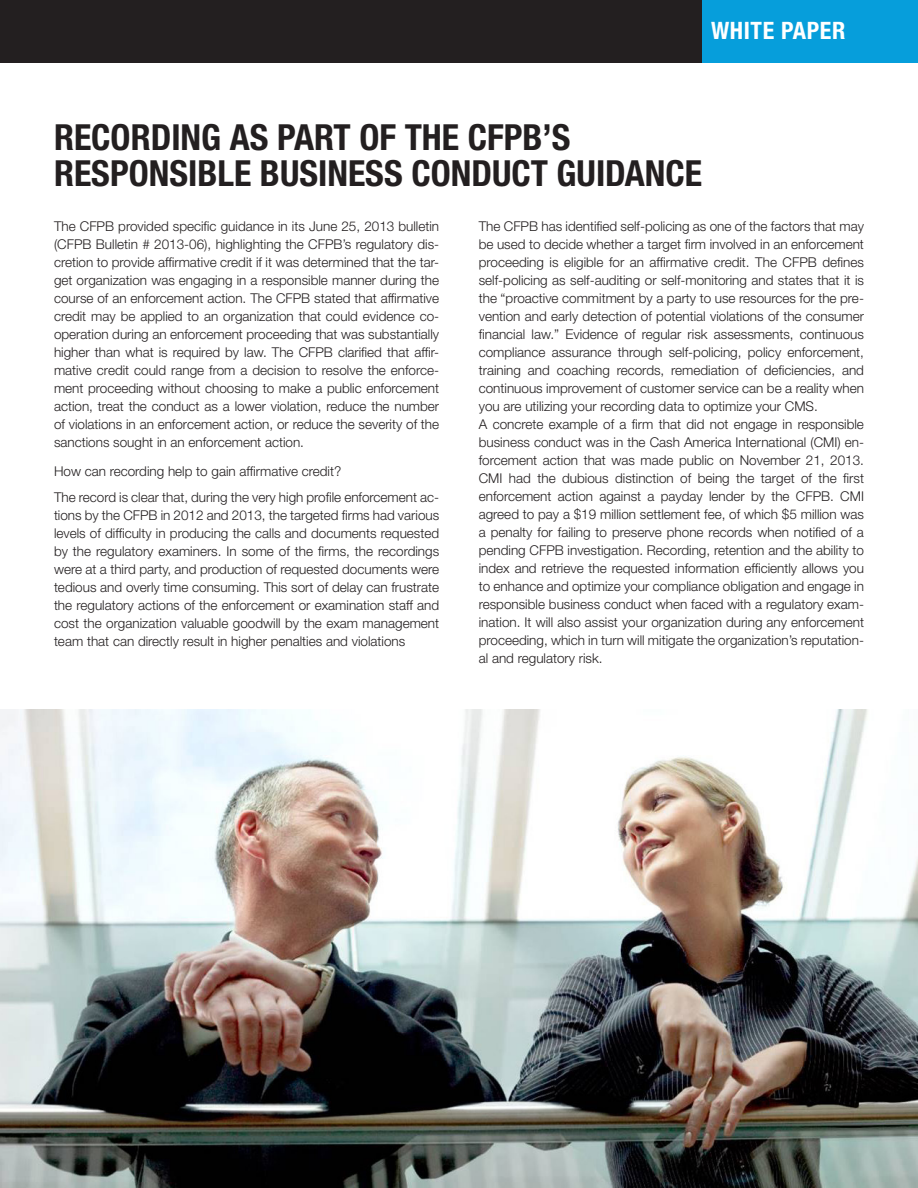
<style>
.page{position:relative;width:918px;height:1188px;background:#fff}
.page>*{position:absolute;margin:0;border:0;box-sizing:border-box;transform-origin:0 0}
.t1{font:700 condensed 36px "Helvetica Neue LT Std";color:#231f20}
.H1_TITLE_COVER_PAGE{font:700 condensed 24px "Helvetica Neue LT Std";letter-spacing:.025em;color:#fff}
.t2{font:300 13.5px/18px "Helvetica Neue LT Std";color:#231f20;text-align:justify}
</style>
<div class="page">
<div style="left:0;top:0;width:918px;height:63px;background:#231f20"></div>
<div style="left:702px;top:0;width:216px;height:63px;background:#069edb"></div>
<hr style="left:917px;top:0;width:1px;height:63px;background:#231f20">
<img style="left:0;top:710px;width:918px;height:478px">
<p class="H1_TITLE_COVER_PAGE" style="left:711px;top:16px;width:136px">WHITE PAPER</p>
<p class="t1" style="left:54px;top:116px;width:518px">RECORDING AS PART OF THE CFPB’S</p>
<p class="t1" style="left:54px;top:152px;width:650px">RESPONSIBLE BUSINESS CONDUCT GUIDANCE</p>
<p class="t2" style="left:54px;top:217px;width:387px">The CFPB provided specific guidance in its June 25, 2013 bulletin (CFPB Bulletin # 2013-06), highlighting the CFPB’s regulatory dis&shy;cretion to provide affirmative credit if it was determined that the tar&shy;get organization was engaging in a responsible manner during the course of an enforcement action. The CFPB stated that affirmative credit may be applied to an organization that could evidence co&shy;operation during an enforcement proceeding that was substantially higher than what is required by law. The CFPB clarified that affir&shy;mative credit could range from a decision to resolve the enforce&shy;ment proceeding without choosing to make a public enforcement action, treat the conduct as a lower violation, reduce the number of violations in an enforcement action, or reduce the severity of the sanctions sought in an enforcement action.</p>
<p class="t2" style="left:479px;top:217px;width:387px">The CFPB has identified self-policing as one of the factors that may be used to decide whether a target firm involved in an enforcement proceeding is eligible for an affirmative credit. The CFPB defines self-policing as self-auditing or self-monitoring and states that it is the “proactive commitment by a party to use resources for the pre&shy;vention and early detection of potential violations of the consumer financial law.” Evidence of regular risk assessments, continuous compliance assurance through self-policing, policy enforcement, training and coaching records, remediation of deficiencies, and continuous improvement of customer service can be a reality when you are utilizing your recording data to optimize your CMS.</p>
<p class="t2" style="left:479px;top:415px;width:387px">A concrete example of a firm that did not engage in responsible business conduct was in the Cash America International (CMI) en&shy;forcement action that was made public on November 21, 2013.<br>CMI had the dubious distinction of being the target of the first enforcement action against a payday lender by the CFPB. CMI agreed to pay a $19 million settlement fee, of which $5 million was a penalty for failing to preserve phone records when notified of a pending CFPB investigation. Recording, retention and the ability to index and retrieve the requested information efficiently allows you to enhance and optimize your compliance obligation and engage in responsible business conduct when faced with a regulatory exam&shy;ination. It will also assist your organization during any enforcement proceeding, which in turn will mitigate the organization’s reputation&shy;al and regulatory risk.</p>
<p class="t2" style="left:54px;top:462px;width:289px">How can recording help to gain affirmative credit?</p>
<p class="t2" style="left:54px;top:488px;width:387px">The record is clear that, during the very high profile enforcement ac&shy;tions by the CFPB in 2012 and 2013, the targeted firms had various levels of difficulty in producing the calls and documents requested by the regulatory examiners. In some of the firms, the recordings were at a third party, and production of requested documents were tedious and overly time consuming. This sort of delay can frustrate the regulatory actions of the enforcement or examination staff and cost the organization valuable goodwill by the exam management team that can directly result in higher penalties and violations</p>
</div>
